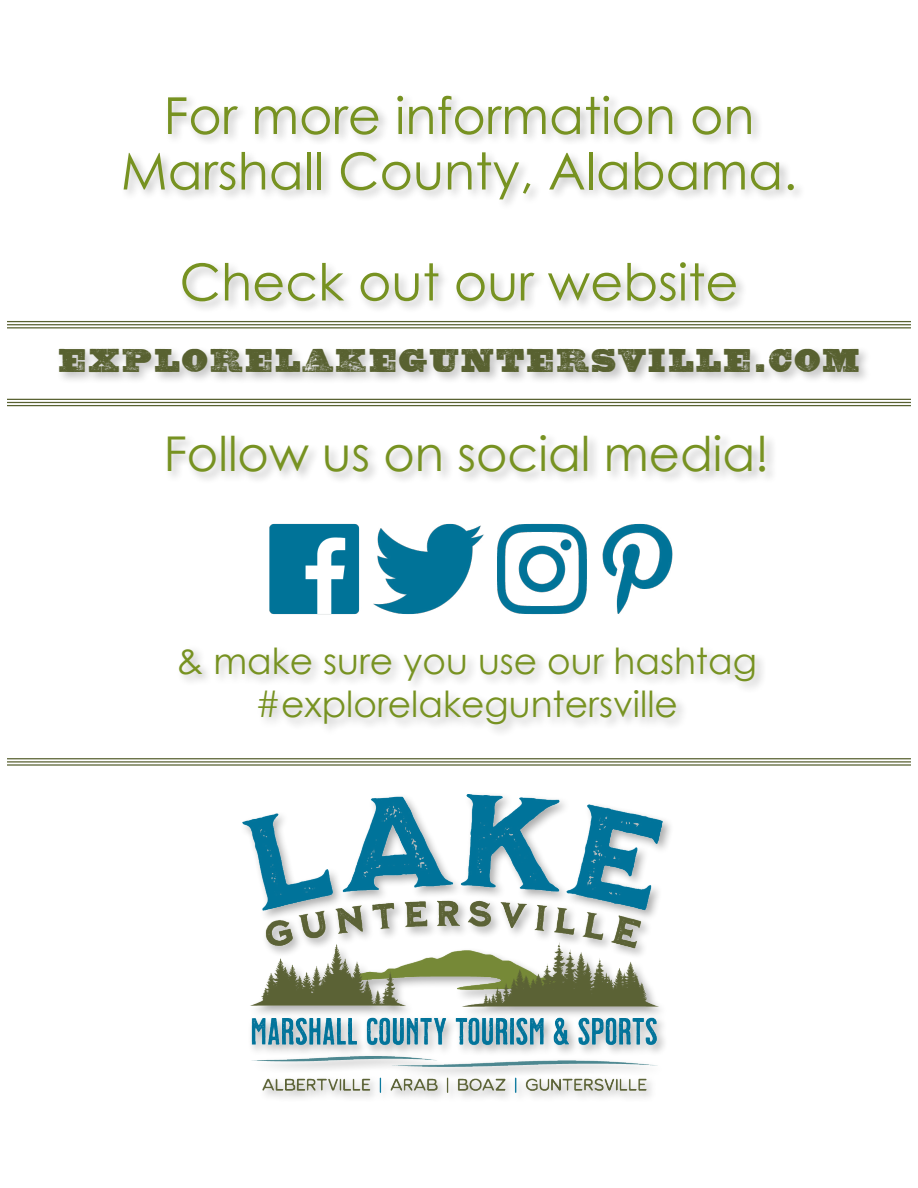
<style>
.page{position:relative;width:918px;height:1188px;background:#fff}
.page>*{position:absolute;margin:0;border:0;box-sizing:border-box;transform-origin:0 0}
.t1{font:51px/55.5px "Century Gothic";color:#779221;text-align:center}
.t2{font:48px "Century Gothic";color:#779221}
.t3{font:36px/43.2px "Century Gothic";color:#779221;text-align:center}
.t4{font:33px "Gatlin Bold WF";color:#586130}
</style>
<div class="page">
<div style="left:121px;top:93px;width:685px;height:221px;background:#000;opacity:.27"></div>
<div style="left:56px;top:345px;width:815px;height:40px;background:#000;opacity:.25"></div>
<div style="left:164px;top:432px;width:614px;height:53px;background:#000;opacity:.27"></div>
<img style="left:269px;top:523px;width:404px;height:92px">
<div style="left:176px;top:645px;width:592px;height:92px;background:#000;opacity:.27"></div>
<div style="left:240px;top:792px;width:434px;height:312px;background:#000;opacity:.33"></div>
<img style="left:242px;top:795px;width:420px;height:297px">
<hr style="left:7px;top:399px;width:904px;height:1px;background:#586130">
<hr style="left:7px;top:402px;width:904px;height:1px;background:#586130">
<hr style="left:7px;top:405px;width:904px;height:1px;background:#586130">
<hr style="left:7px;top:321px;width:904px;height:1px;background:#586130">
<hr style="left:7px;top:324px;width:904px;height:1px;background:#586130">
<hr style="left:7px;top:327px;width:904px;height:1px;background:#586130">
<hr style="left:7px;top:758px;width:904px;height:1px;background:#586130">
<hr style="left:7px;top:761px;width:904px;height:2px;background:#586130">
<hr style="left:7px;top:764px;width:904px;height:2px;background:#586130">
<p class="t1" style="left:121px;top:87px;width:678px">For more information on<br>Marshall County, Alabama.</p>
<p class="t1" style="left:180px;top:254px;width:560px">Check out our website</p>
<p class="t4" style="left:57px;top:348px;width:805px">EXPLORELAKEGUNTERSVILLE.COM</p>
<p class="t2" style="left:164px;top:420px;width:607px">Follow us on social media!</p>
<p class="t3" style="left:176px;top:639px;width:582px">&amp; make sure you use our hashtag #explorelakeguntersville</p>
</div>
